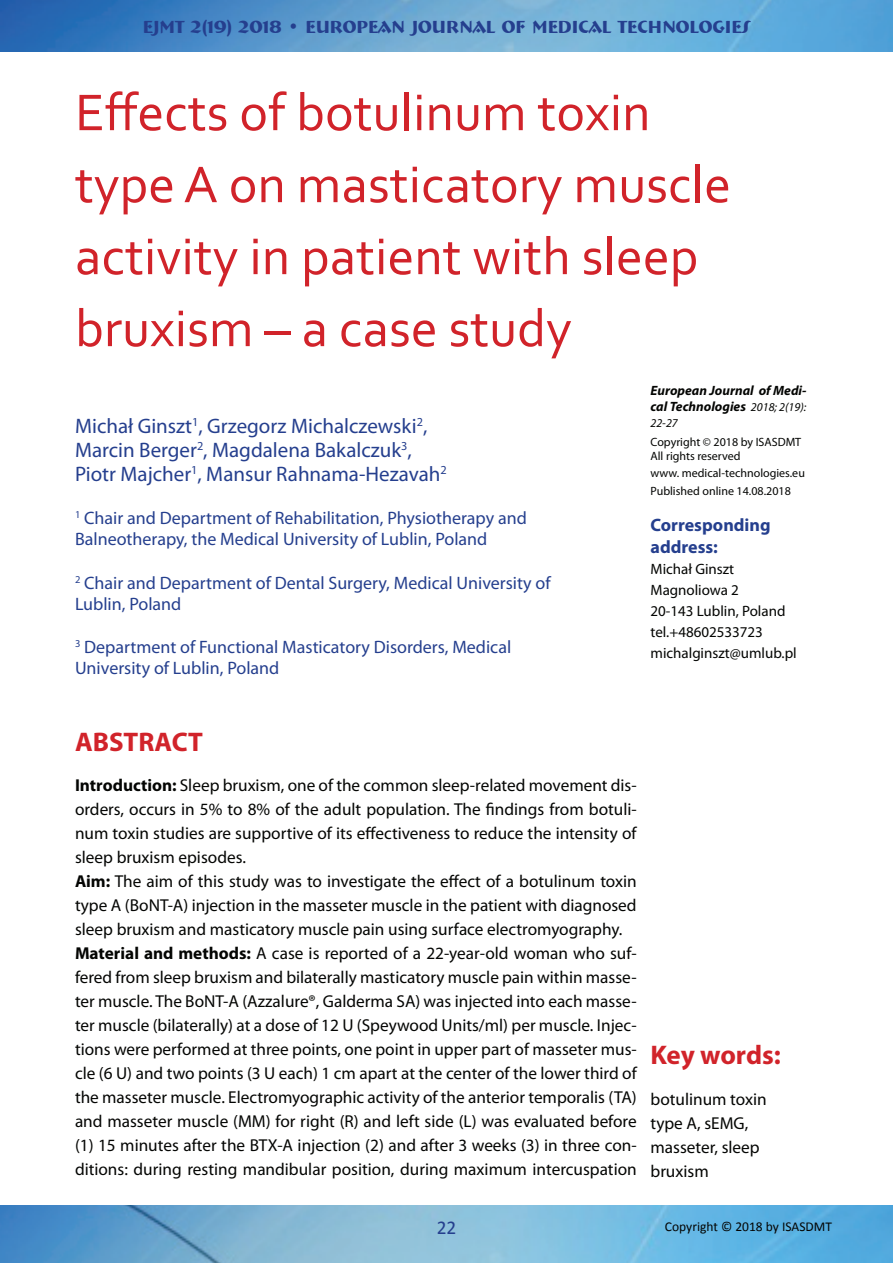
<style>
.page{position:relative;width:893px;height:1263px;background:#fff}
.page>*{position:absolute;margin:0;border:0;box-sizing:border-box;transform-origin:0 0}
.t1{font:54px/72px "Corbel";color:#d1232a}
.t2{font:700 27px "Myriad Pro";color:#d1232a}
.t3{font:21px/24px "Myriad Pro";color:#253f8e}
.t4{font:19.5px "Calibri";color:#253f8e}
.t5{font:18px/21px "Myriad Pro";color:#253f8e}
.t6{font:700 18px "Bremen BT";color:#253f8e}
.t7{font:700 18px/21.6px "Myriad Pro";color:#253f8e}
.t8{font:17.25px/24px "Myriad Pro";color:#040503}
.t9{font:15px/21px "Myriad Pro";color:#040503}
.t10{font:italic 700 13.5px/15.9px "Myriad Pro";color:#040503}
.t11{font:13.5px "Calibri";color:#040503}
.t12{font:12px/14.4px "Myriad Pro";color:#040503}
.t13{font:italic 12px "Myriad Pro";color:#040503}
.s1{font-weight:400;font-size:12px}
.s2{font-weight:700}
</style>
<div class="page">
<img style="left:0;top:0;width:893px;height:52px">
<img style="left:0;top:1205px;width:893px;height:58px">
<p class="t6" style="left:143px;top:15px;width:609px">EJMT 2(19) 2018 • EUROPEAN JOURNAL OF MEDICAL TECHNOLOGIES</p>
<h1 class="t1" style="left:75px;top:75px;width:658px">Effects of botulinum toxin type A on masticatory muscle activity in patient with sleep bruxism – a case study</h1>
<p class="t3" style="left:75px;top:413px;width:373px">Michał Ginszt<sup>1</sup>, Grzegorz Michalczewski<sup>2</sup>,<br>Marcin Berger<sup>2</sup>, Magdalena Bakalczuk<sup>3</sup>,<br>Piotr Majcher<sup>1</sup>, Mansur Rahnama-Hezavah<sup>2</sup></p>
<p class="t5" style="left:75px;top:507px;width:453px"><sup>1</sup> Chair and Department of Rehabilitation, Physiotherapy and<br>Balneotherapy, the Medical University of Lublin, Poland</p>
<p class="t5" style="left:75px;top:572px;width:477px"><sup>2</sup> Chair and Department of Dental Surgery, Medical University of<br>Lublin, Poland</p>
<p class="t5" style="left:75px;top:636px;width:438px"><sup>3</sup> Department of Functional Masticatory Disorders, Medical<br>University of Lublin, Poland</p>
<p class="t10" style="left:650px;top:382px;width:158px">European Journal of Medi&shy;cal Technologies <span class="s1">2018; 2(19):</span></p>
<p class="t13" style="left:650px;top:415px;width:29px">22-27</p>
<p class="t12" style="left:650px;top:434px;width:152px">Copyright © 2018 by ISASDMT<br>All rights reserved</p>
<p class="t12" style="left:650px;top:464px;width:156px;line-height:17.4px">www. medical-technologies.eu<br>Published online 14.08.2018</p>
<p class="t7" style="left:650px;top:514px;width:122px">Corresponding address:</p>
<p class="t9" style="left:650px;top:558px;width:148px">Michał Ginszt<br>Magnoliowa 2<br>20-143 Lublin, Poland tel.+48602533723 michalginszt@umlub.pl</p>
<h2 class="t2" style="left:75px;top:724px;width:129px">ABSTRACT</h2>
<p class="t8" style="left:75px;top:773px;width:563px"><span class="s2">Introduction:</span> Sleep bruxism, one of the common sleep-related movement dis&shy;orders, occurs in 5% to 8% of the adult population. The findings from botuli&shy;num toxin studies are supportive of its effectiveness to reduce the intensity of sleep bruxism episodes.<br><span class="s2">Aim:</span> The aim of this study was to investigate the effect of a botulinum toxin type A (BoNT-A) injection in the masseter muscle in the patient with diagnosed sleep bruxism and masticatory muscle pain using surface electromyography.<br><span class="s2">Material and methods:</span> A case is reported of a 22-year-old woman who suf&shy;fered from sleep bruxism and bilaterally masticatory muscle pain within masse&shy;ter muscle. The BoNT-A (Azzalure®, Galderma SA) was injected into each masse&shy;ter muscle (bilaterally) at a dose of 12 U (Speywood Units/ml) per muscle. Injec&shy;tions were performed at three points, one point in upper part of masseter mus&shy;cle (6 U) and two points (3 U each) 1 cm apart at the center of the lower third of the masseter muscle. Electromyographic activity of the anterior temporalis (TA) and masseter muscle (MM) for right (R) and left side (L) was evaluated before (1) 15 minutes after the BTX-A injection (2) and after 3 weeks (3) in three con&shy;ditions: during resting mandibular position, during maximum intercuspation</p>
<h2 class="t2" style="left:650px;top:1037px;width:132px">Key words:</h2>
<p class="t8" style="left:650px;top:1087px;width:118px">botulinum toxin type A, sEMG, masseter, sleep bruxism</p>
<p class="t4" style="left:437px;top:1215px;width:21px">22</p>
<p class="t11" style="left:665px;top:1218px;width:169px">Copyright © 2018 by ISASDMT</p>
</div>
